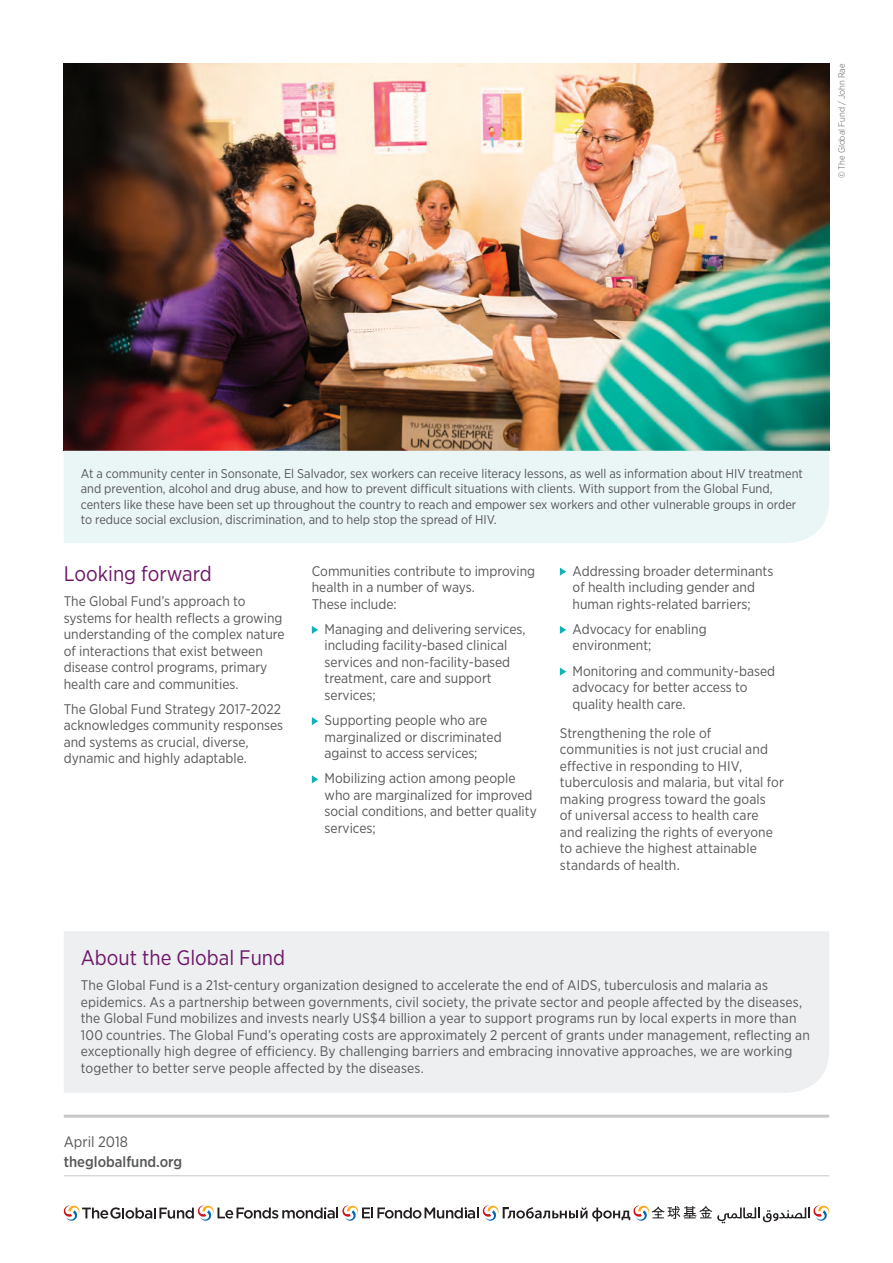
<style>
.page{position:relative;width:893px;height:1263px;background:#fff}
.page>*{position:absolute;margin:0;border:0;box-sizing:border-box;transform-origin:0 0}
.t1{font:21px "Gotham Narrow";color:#6e1769}
.t2{font:500 15px "Gotham Narrow";color:#57585a}
.t3{font:15px "Gotham Narrow";color:#57585a}
.t4{font:13.95px/16.5px "Gotham Narrow";color:#57585a}
.t5{font:12.75px/15.3px "Gotham Narrow";color:#57585a}
.t6{font:300 9px "Gotham Narrow";color:#57585a}
</style>
<div class="page">
<hr style="left:64px;top:1115px;width:765px;height:3px;background:#c7c8ca">
<hr style="left:64px;top:1175px;width:765px;height:1px;background:#c7c8ca">
<svg style="left:64px;top:1205px;width:765px;height:18px"></svg>
<hr style="left:892px;top:0;width:1px;height:319px;background:#6e1769">
<div style="left:64px;top:931px;width:765px;height:162px;background:#edeff0"></div>
<svg style="left:312px;top:626px;width:6px;height:8px"></svg>
<svg style="left:312px;top:717px;width:6px;height:8px"></svg>
<svg style="left:312px;top:775px;width:6px;height:8px"></svg>
<svg style="left:560px;top:568px;width:6px;height:8px"></svg>
<svg style="left:560px;top:626px;width:6px;height:8px"></svg>
<svg style="left:560px;top:667px;width:6px;height:9px"></svg>
<img style="left:64px;top:64px;width:765px;height:387px">
<div style="left:64px;top:451px;width:765px;height:92px;background:#eaf5f6"></div>
<p class="t6" style="left:836px;top:178px;width:116px;rotate:-90deg">© The Global Fund / John Rae</p>
<p class="t5" style="left:81px;top:466px;width:724px">At a community center in Sonsonate, El Salvador, sex workers can receive literacy lessons, as well as information about HIV treatment and prevention, alcohol and drug abuse, and how to prevent difficult situations with clients. With support from the Global Fund, centers like these have been set up throughout the country to reach and empower sex workers and other vulnerable groups in order to reduce social exclusion, discrimination, and to help stop the spread of HIV.</p>
<h1 class="t1" style="left:64px;top:561px;width:149px">Looking forward</h1>
<p class="t4" style="left:64px;top:593px;width:222px">The Global Fund’s approach to systems for health reflects a growing understanding of the complex nature of interactions that exist between disease control programs, primary health care and communities.</p>
<p class="t4" style="left:64px;top:700px;width:221px">The Global Fund Strategy 2017-2022 acknowledges community responses and systems as crucial, diverse, dynamic and highly adaptable.</p>
<p class="t4" style="left:312px;top:562px;width:225px">Communities contribute to improving health in a number of ways.<br>These include:</p>
<p class="t4" style="left:325px;top:620px;width:203px">Managing and delivering services, including facility-based clinical services and non-facility-based treatment, care and support services;</p>
<p class="t4" style="left:325px;top:712px;width:179px">Supporting people who are marginalized or discriminated against to access services;</p>
<p class="t4" style="left:325px;top:770px;width:214px">Mobilizing action among people who are marginalized for improved social conditions, and better quality services;</p>
<p class="t4" style="left:573px;top:562px;width:202px">Addressing broader determinants of health including gender and human rights-related barriers;</p>
<p class="t4" style="left:573px;top:620px;width:135px">Advocacy for enabling environment;</p>
<p class="t4" style="left:573px;top:662px;width:204px">Monitoring and community-based advocacy for better access to quality health care.</p>
<p class="t4" style="left:560px;top:724px;width:226px">Strengthening the role of communities is not just crucial and effective in responding to HIV, tuberculosis and malaria, but vital for making progress toward the goals<br>of universal access to health care and realizing the rights of everyone to achieve the highest attainable standards of health.</p>
<h1 class="t1" style="left:81px;top:945px;width:206px">About the Global Fund</h1>
<p class="t4" style="left:81px;top:977px;width:731px">The Global Fund is a 21st-century organization designed to accelerate the end of AIDS, tuberculosis and malaria as epidemics. As a partnership between governments, civil society, the private sector and people affected by the diseases, the Global Fund mobilizes and invests nearly US$4 billion a year to support programs run by local experts in more than 100 countries. The Global Fund’s operating costs are approximately 2 percent of grants under management, reflecting an exceptionally high degree of efficiency. By challenging barriers and embracing innovative approaches, we are working together to better serve people affected by the diseases.</p>
<p class="t3" style="left:64px;top:1133px;width:66px">April 2018</p>
<p class="t2" style="left:64px;top:1152px;width:120px">theglobalfund.org</p>
</div>
